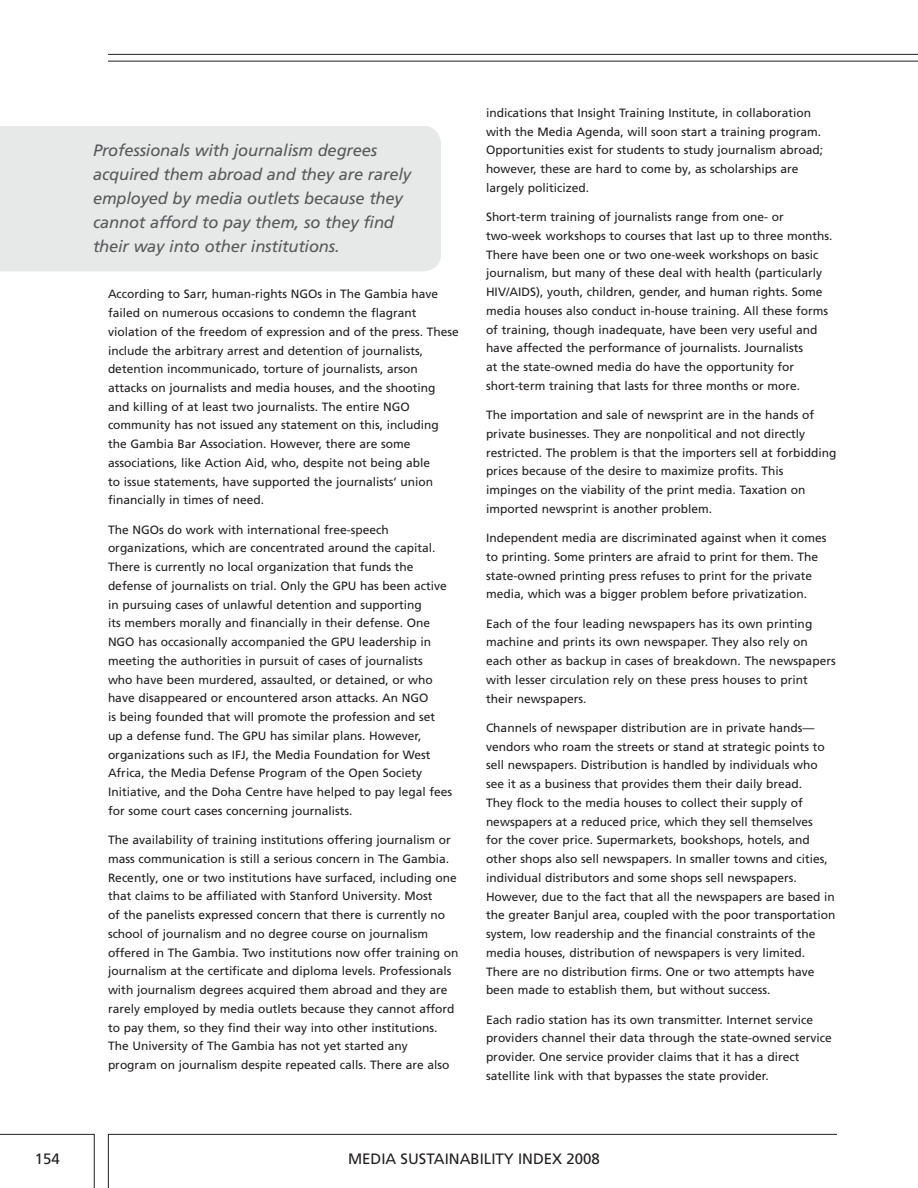
<style>
.page{position:relative;width:918px;height:1188px;background:#fff}
.page>*{position:absolute;margin:0;border:0;box-sizing:border-box;transform-origin:0 0}
.t1{font:italic 16.5px/24px "Frutiger LT Pro";letter-spacing:-.01em;color:#58595b}
.t2{font:15px "Frutiger LT Pro";color:#231f20}
.t3{font:12px/18.8px "Frutiger LT Pro";color:#231f20}
</style>
<div class="page">
<hr style="left:108px;top:1134px;width:729px;height:1px;background:#231f20">
<hr style="left:0;top:1134px;width:94px;height:1px;background:#231f20">
<hr style="left:94px;top:1134px;width:1px;height:54px;background:#231f20">
<hr style="left:108px;top:1134px;width:1px;height:54px;background:#231f20">
<hr style="left:108px;top:61px;width:810px;height:1px;background:#231f20">
<hr style="left:108px;top:54px;width:810px;height:1px;background:#231f20">
<div style="left:0;top:126px;width:441px;height:146px;background:#e7e8e8"></div>
<h1 class="t1" style="left:93px;top:139px;width:320px">Professionals with journalism degrees acquired them abroad and they are rarely employed by media outlets because they cannot afford to pay them, so they find their way into other institutions.</h1>
<p class="t3" style="left:108px;top:285px;width:352px">According to Sarr, human-rights NGOs in The Gambia have failed on numerous occasions to condemn the flagrant violation of the freedom of expression and of the press. These include the arbitrary arrest and detention of journalists, detention incommunicado, torture of journalists, arson attacks on journalists and media houses, and the shooting and killing of at least two journalists. The entire NGO community has not issued any statement on this, including the Gambia Bar Association. However, there are some associations, like Action Aid, who, despite not being able<br>to issue statements, have supported the journalists’ union financially in times of need.</p>
<p class="t3" style="left:108px;top:520px;width:346px">The NGOs do work with international free-speech organizations, which are concentrated around the capital.<br>There is currently no local organization that funds the defense of journalists on trial. Only the GPU has been active in pursuing cases of unlawful detention and supporting<br>its members morally and financially in their defense. One NGO has occasionally accompanied the GPU leadership in meeting the authorities in pursuit of cases of journalists<br>who have been murdered, assaulted, or detained, or who have disappeared or encountered arson attacks. An NGO<br>is being founded that will promote the profession and set up a defense fund. The GPU has similar plans. However, organizations such as IFJ, the Media Foundation for West Africa, the Media Defense Program of the Open Society Initiative, and the Doha Centre have helped to pay legal fees for some court cases concerning journalists.</p>
<p class="t3" style="left:108px;top:831px;width:352px">The availability of training institutions offering journalism or mass communication is still a serious concern in The Gambia.<br>Recently, one or two institutions have surfaced, including one that claims to be affiliated with Stanford University. Most<br>of the panelists expressed concern that there is currently no school of journalism and no degree course on journalism offered in The Gambia. Two institutions now offer training on journalism at the certificate and diploma levels. Professionals with journalism degrees acquired them abroad and they are rarely employed by media outlets because they cannot afford to pay them, so they find their way into other institutions.<br>The University of The Gambia has not yet started any program on journalism despite repeated calls. There are also</p>
<p class="t3" style="left:486px;top:104px;width:339px">indications that Insight Training Institute, in collaboration with the Media Agenda, will soon start a training program.<br>Opportunities exist for students to study journalism abroad; however, these are hard to come by, as scholarships are largely politicized.</p>
<p class="t3" style="left:486px;top:208px;width:348px">Short-term training of journalists range from one- or two-week workshops to courses that last up to three months.<br>There have been one or two one-week workshops on basic journalism, but many of these deal with health (particularly HIV/AIDS), youth, children, gender, and human rights. Some media houses also conduct in-house training. All these forms of training, though inadequate, have been very useful and have affected the performance of journalists. Journalists<br>at the state-owned media do have the opportunity for short-term training that lasts for three months or more.</p>
<p class="t3" style="left:486px;top:406px;width:352px">The importation and sale of newsprint are in the hands of private businesses. They are nonpolitical and not directly restricted. The problem is that the importers sell at forbidding prices because of the desire to maximize profits. This impinges on the viability of the print media. Taxation on imported newsprint is another problem.</p>
<p class="t3" style="left:486px;top:529px;width:342px">Independent media are discriminated against when it comes to printing. Some printers are afraid to print for them. The state-owned printing press refuses to print for the private media, which was a bigger problem before privatization.</p>
<p class="t3" style="left:486px;top:614px;width:351px">Each of the four leading newspapers has its own printing machine and prints its own newspaper. They also rely on each other as backup in cases of breakdown. The newspapers with lesser circulation rely on these press houses to print their newspapers.</p>
<p class="t3" style="left:486px;top:718px;width:351px">Channels of newspaper distribution are in private hands— vendors who roam the streets or stand at strategic points to sell newspapers. Distribution is handled by individuals who see it as a business that provides them their daily bread.<br>They flock to the media houses to collect their supply of newspapers at a reduced price, which they sell themselves<br>for the cover price. Supermarkets, bookshops, hotels, and other shops also sell newspapers. In smaller towns and cities, individual distributors and some shops sell newspapers.<br>However, due to the fact that all the newspapers are based in the greater Banjul area, coupled with the poor transportation system, low readership and the financial constraints of the media houses, distribution of newspapers is very limited.<br>There are no distribution firms. One or two attempts have been made to establish them, but without success.</p>
<p class="t3" style="left:486px;top:1010px;width:347px">Each radio station has its own transmitter. Internet service providers channel their data through the state-owned service provider. One service provider claims that it has a direct satellite link with that bypasses the state provider.</p>
<p class="t2" style="left:35px;top:1150px;width:27px">154</p>
<p class="t2" style="left:348px;top:1150px;width:253px">MEDIA SUSTAINABILITY INDEX 2008</p>
</div>
